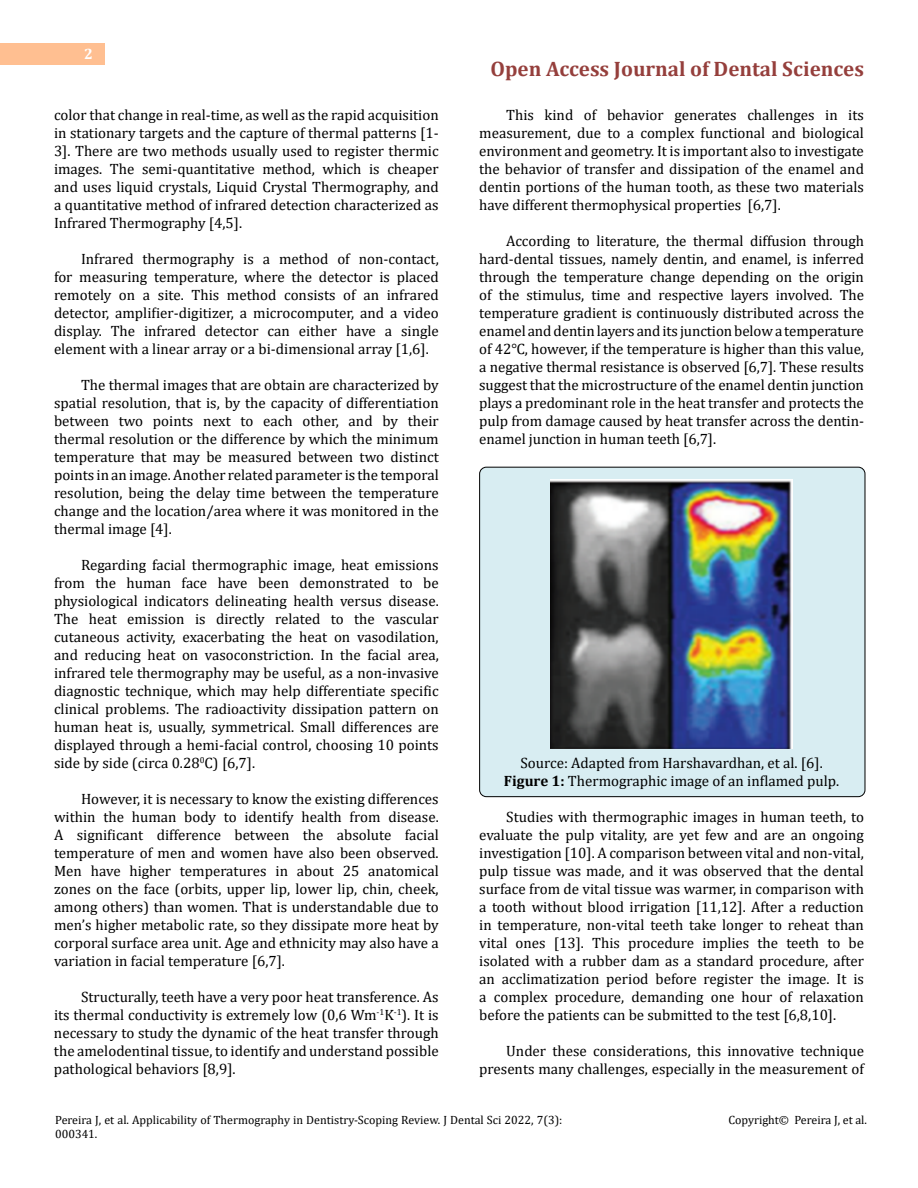
<style>
.page{position:relative;width:918px;height:1188px;background:#fff}
.page>*{position:absolute;margin:0;border:0;box-sizing:border-box;transform-origin:0 0}
.t1{font:700 21px "Cambria";color:#953f3c}
.t2{font:15px/18px "Cambria";color:#000;text-align:justify}
.t3{font:700 15px "Cambria";color:#fff}
.t4{font:12px/14.4px "Cambria";color:#000}
.s1{font-weight:700}
</style>
<div class="page">
<div style="left:0;top:43px;width:105px;height:21px;background:#ffbf91"></div>
<div style="left:480px;top:467px;width:385px;height:330px;background:#d8edf2;border-radius:7px"></div>
<div style="left:479px;top:467px;width:386px;height:330px;border:1px solid #000;border-radius:7px"></div>
<img style="left:551px;top:480px;width:242px;height:268px">
<p class="t3" style="left:84px;top:44px;width:10px">2</p>
<p class="t2" style="left:54px;top:105px;width:386px">color that change in real-time, as well as the rapid acquisition in stationary targets and the capture of thermal patterns [1- 3]. There are two methods usually used to register thermic images. The semi-quantitative method, which is cheaper and uses liquid crystals, Liquid Crystal Thermography, and a quantitative method of infrared detection characterized as Infrared Thermography [4,5].</p>
<p class="t2" style="left:54px;top:249px;width:386px;text-indent:27px">Infrared thermography is a method of non-contact, for measuring temperature, where the detector is placed remotely on a site. This method consists of an infrared detector, amplifier-digitizer, a microcomputer, and a video display. The infrared detector can either have a single element with a linear array or a bi-dimensional array [1,6].</p>
<p class="t2" style="left:54px;top:375px;width:386px;text-indent:27px">The thermal images that are obtain are characterized by spatial resolution, that is, by the capacity of differentiation between two points next to each other, and by their thermal resolution or the difference by which the minimum temperature that may be measured between two distinct points in an image. Another related parameter is the temporal resolution, being the delay time between the temperature change and the location/area where it was monitored in the thermal image [4].</p>
<p class="t2" style="left:54px;top:555px;width:386px;text-indent:27px">Regarding facial thermographic image, heat emissions from the human face have been demonstrated to be physiological indicators delineating health versus disease.<br>The heat emission is directly related to the vascular cutaneous activity, exacerbating the heat on vasodilation, and reducing heat on vasoconstriction. In the facial area, infrared tele thermography may be useful, as a non-invasive diagnostic technique, which may help differentiate specific clinical problems. The radioactivity dissipation pattern on human heat is, usually, symmetrical. Small differences are displayed through a hemi-facial control, choosing 10 points side by side (circa 0.28<sup>0</sup>C) [6,7].</p>
<p class="t2" style="left:54px;top:789px;width:386px;text-indent:27px">However, it is necessary to know the existing differences within the human body to identify health from disease.<br>A significant difference between the absolute facial temperature of men and women have also been observed.<br>Men have higher temperatures in about 25 anatomical zones on the face (orbits, upper lip, lower lip, chin, cheek, among others) than women. That is understandable due to men’s higher metabolic rate, so they dissipate more heat by corporal surface area unit. Age and ethnicity may also have a variation in facial temperature [6,7].</p>
<p class="t2" style="left:54px;top:987px;width:386px;text-indent:27px">Structurally, teeth have a very poor heat transference. As its thermal conductivity is extremely low (0,6 Wm<sup>-1</sup>K<sup>-1</sup>). It is necessary to study the dynamic of the heat transfer through the amelodentinal tissue, to identify and understand possible pathological behaviors [8,9].</p>
<h1 class="t1" style="left:490px;top:54px;width:375px">Open Access Journal of Dental Sciences</h1>
<p class="t2" style="left:479px;top:105px;width:386px;text-indent:27px">This kind of behavior generates challenges in its measurement, due to a complex functional and biological environment and geometry. It is important also to investigate the behavior of transfer and dissipation of the enamel and dentin portions of the human tooth, as these two materials have different thermophysical properties [6,7].</p>
<p class="t2" style="left:479px;top:231px;width:386px;text-indent:27px">According to literature, the thermal diffusion through hard-dental tissues, namely dentin, and enamel, is inferred through the temperature change depending on the origin of the stimulus, time and respective layers involved. The temperature gradient is continuously distributed across the enamel and dentin layers and its junction below a temperature of 42℃, however, if the temperature is higher than this value, a negative thermal resistance is observed [6,7]. These results suggest that the microstructure of the enamel dentin junction plays a predominant role in the heat transfer and protects the pulp from damage caused by heat transfer across the dentin&shy;enamel junction in human teeth [6,7].</p>
<p class="t2" style="left:504px;top:753px;width:337px;text-align:center">Source: Adapted from Harshavardhan, et al. [6].<br><span class="s1">Figure 1:</span> Thermographic image of an inflamed pulp.</p>
<p class="t2" style="left:479px;top:807px;width:386px;text-indent:27px">Studies with thermographic images in human teeth, to evaluate the pulp vitality, are yet few and are an ongoing investigation [10]. A comparison between vital and non-vital, pulp tissue was made, and it was observed that the dental surface from de vital tissue was warmer, in comparison with a tooth without blood irrigation [11,12]. After a reduction in temperature, non-vital teeth take longer to reheat than vital ones [13]. This procedure implies the teeth to be isolated with a rubber dam as a standard procedure, after an acclimatization period before register the image. It is a complex procedure, demanding one hour of relaxation before the patients can be submitted to the test [6,8,10].</p>
<p class="t2" style="left:479px;top:1041px;width:386px;text-align:right">Under these considerations, this innovative technique presents many challenges, especially in the measurement of</p>
<p class="t4" style="left:55px;top:1112px;width:509px">Pereira J, et al. Applicability of Thermography in Dentistry-Scoping Review. J Dental Sci 2022, 7(3):<br>000341.</p>
<p class="t4" style="left:728px;top:1112px;width:140px">Copyright© Pereira J, et al.</p>
</div>
